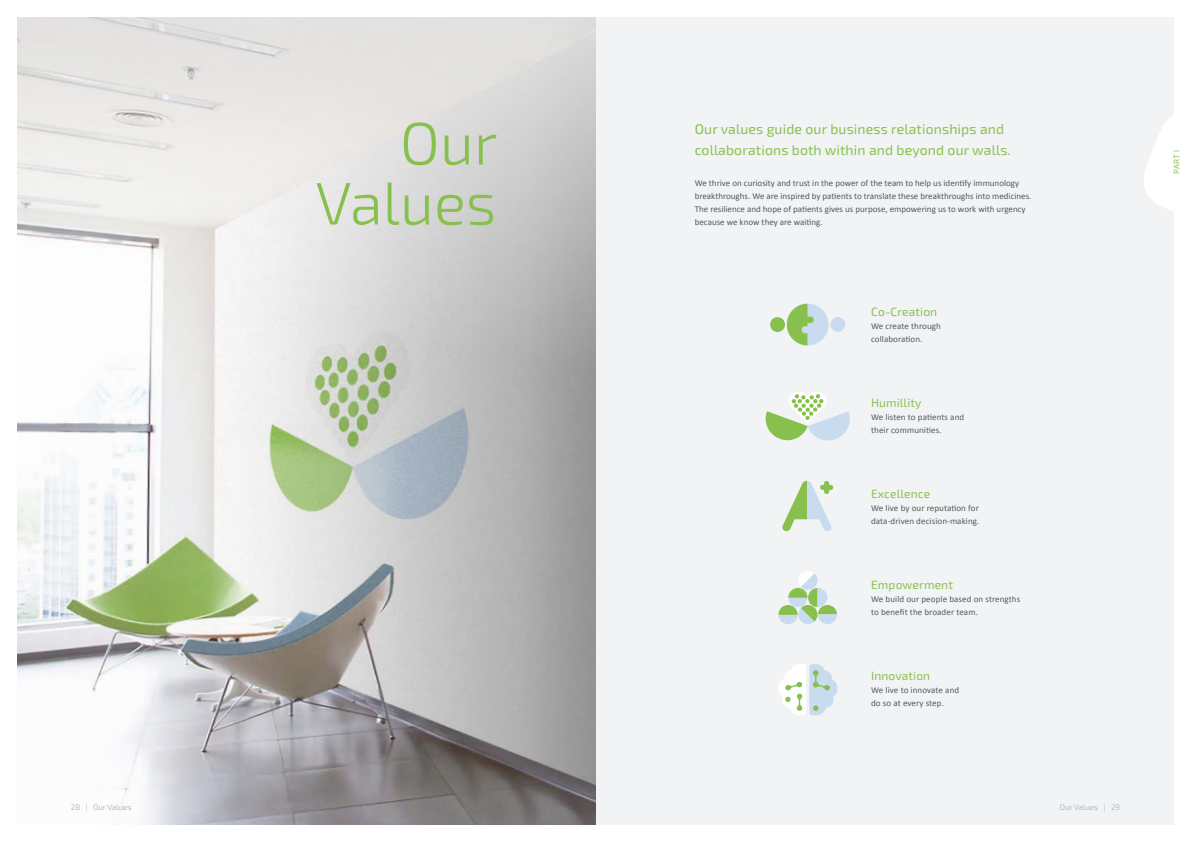
<style>
.page{position:relative;width:1191px;height:842px;background:#fff}
.page>*{position:absolute;margin:0;border:0;box-sizing:border-box;transform-origin:0 0}
.t1{font:300 60px "Exo 2";color:#88c04e}
.t2{font:14px "Exo 2";letter-spacing:.01em;color:#88c04e}
.t3{font:12px "Exo 2";letter-spacing:.01em;color:#88c04e}
.t4{font:9px/13px "Calibri";color:#57585a}
.t5{font:300 8px "Exo 2";color:#a8a9ad}
.t6{font:8px "Exo 2";color:#88c04e}
</style>
<div class="page">
<div style="left:595px;top:17px;width:579px;height:808px;background:#f2f3f4"></div>
<img style="left:17px;top:394px;width:578px;height:431px">
<svg style="left:17px;top:17px;width:578px;height:377px"></svg>
<svg style="left:770px;top:304px;width:75px;height:42px"></svg>
<svg style="left:765px;top:392px;width:85px;height:49px"></svg>
<svg style="left:782px;top:481px;width:51px;height:50px"></svg>
<svg style="left:778px;top:571px;width:59px;height:53px"></svg>
<svg style="left:778px;top:664px;width:59px;height:52px"></svg>
<svg style="left:1144px;top:116px;width:30px;height:95px"></svg>
<p class="t1" style="left:400px;top:102px;width:99px">Our</p>
<p class="t1" style="left:315px;top:162px;width:182px">Values</p>
<p class="t2" style="left:694px;top:119px;width:311px">Our values guide our business relationships and</p>
<p class="t2" style="left:694px;top:140px;width:317px">collaborations both within and beyond our walls.</p>
<p class="t4" style="left:694px;top:176px;width:338px">We thrive on curiosity and trust in the power of the team to help us identify immunology breakthroughs. We are inspired by patients to translate these breakthroughs into medicines.<br>The resilience and hope of patients gives us purpose, empowering us to work with urgency because we know they are waiting.</p>
<p class="t3" style="left:871px;top:303px;width:68px">Co-Creation</p>
<p class="t4" style="left:871px;top:319px;width:71px">We create through collaboration.</p>
<p class="t3" style="left:871px;top:394px;width:52px">Humillity</p>
<p class="t4" style="left:871px;top:410px;width:95px">We listen to patients and their communities.</p>
<p class="t3" style="left:871px;top:485px;width:60px">Excellence</p>
<p class="t4" style="left:871px;top:501px;width:110px">We live by our reputation for data-driven decision-making.</p>
<p class="t3" style="left:871px;top:576px;width:83px">Empowerment</p>
<p class="t4" style="left:871px;top:592px;width:151px">We build our people based on strengths to benefit the broader team.</p>
<p class="t3" style="left:871px;top:667px;width:61px">Innovation</p>
<p class="t4" style="left:871px;top:683px;width:90px">We live to innovate and do so at every step.</p>
<p class="t5" style="left:71px;top:801px;width:62px">28 | Our Values</p>
<p class="t5" style="left:1059px;top:801px;width:62px">Our Values | 29</p>
<p class="t6" style="left:1171px;top:174px;width:25px;rotate:-90deg">PART I</p>
</div>
